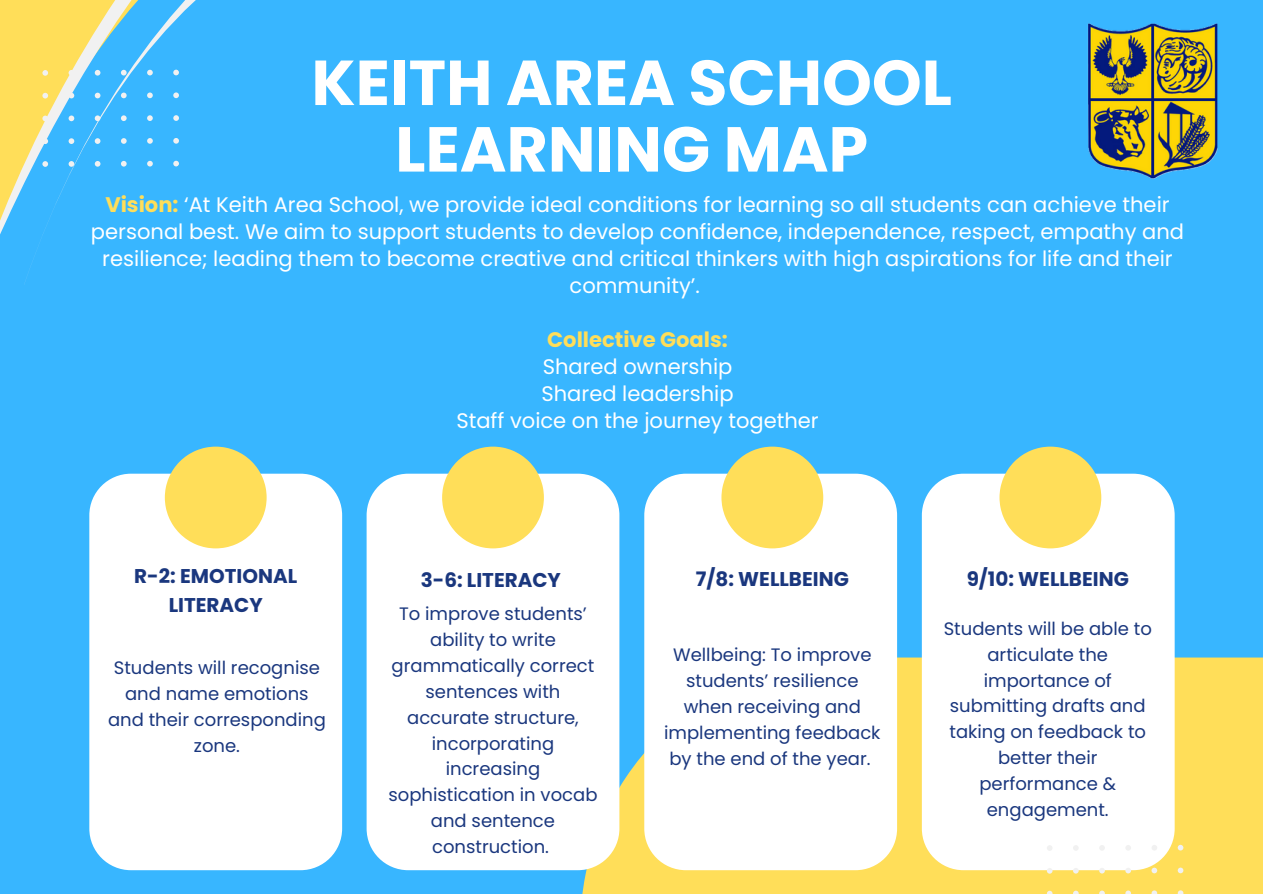
<style>
.page{position:relative;width:1263px;height:894px;background:#fff}
.page>*{position:absolute;margin:0;border:0;box-sizing:border-box;transform-origin:0 0}
.t1{font:700 63.45px/66.6px "Poppins";color:#fff;text-align:center}
.t2{font:21px/27px "Poppins";color:#fff;text-align:center}
.t3{font:700 19.95px/29.2px "Poppins";color:#1a377e;text-align:center}
.t4{font:18px/26px "Poppins";color:#1a377e;text-align:center}
.s1{font-weight:700;color:#ffde59}
</style>
<div class="page">
<div style="left:0;top:0;width:1263px;height:893px;background:#38b6ff"></div>
<svg style="left:580px;top:658px;width:683px;height:236px;background:#eeda67"></svg>
<div style="left:367px;top:474px;width:252px;height:396px;background:#fff;border-radius:42px"></div>
<div style="left:644px;top:474px;width:253px;height:396px;background:#fff;border-radius:42px"></div>
<div style="left:922px;top:474px;width:253px;height:396px;background:#fff;border-radius:42px"></div>
<div style="left:89px;top:474px;width:253px;height:396px;background:#fff;border-radius:42px"></div>
<svg style="left:165px;top:447px;width:102px;height:101px"></svg>
<svg style="left:442px;top:447px;width:102px;height:101px"></svg>
<svg style="left:721px;top:447px;width:102px;height:101px"></svg>
<svg style="left:1000px;top:447px;width:101px;height:101px"></svg>
<svg style="left:0;top:3px;width:193px;height:230px"></svg>
<svg style="left:1000px;top:778px;width:230px;height:116px"></svg>
<img style="left:1088px;top:23px;width:130px;height:156px">
<p class="t1" style="left:311px;top:50px;width:642px">KEITH AREA SCHOOL<br>LEARNING MAP</p>
<p class="t2" style="left:91px;top:191px;width:1095px"><span class="s1">Vision:</span> ‘At Keith Area School, we provide ideal conditions for learning so all students can achieve their personal best. We aim to support students to develop confidence, independence, respect, empathy and resilience; leading them to become creative and critical thinkers with high aspirations for life and their</p>
<p class="t2" style="left:570px;top:272px;width:132px">community’.</p>
<p class="t2" style="left:456px;top:327px;width:364px"><span class="s1">Collective Goals:<br></span>Shared ownership<br>Shared leadership<br>Staff voice on the journey together</p>
<p class="t3" style="left:134px;top:561px;width:164px">R-2: EMOTIONAL<br>LITERACY</p>
<h2 class="t3" style="left:421px;top:566px;width:142px">3-6: LITERACY</h2>
<p class="t3" style="left:696px;top:564px;width:155px">7/8: WELLBEING</p>
<h2 class="t3" style="left:967px;top:564px;width:164px">9/10: WELLBEING</h2>
<h3 class="t4" style="left:388px;top:601px;width:211px">To improve students’ ability to write grammatically correct sentences with accurate structure, incorporating increasing sophistication in vocab and sentence construction.</h3>
<h2 class="t4" style="left:944px;top:615px;width:210px">Students will be able to articulate the importance of submitting drafts and taking on feedback to better their performance &amp; engagement.</h2>
<h3 class="t4" style="left:664px;top:642px;width:218px">Wellbeing: To improve students’ resilience when receiving and implementing feedback by the end of the year.</h3>
<h1 class="t4" style="left:108px;top:655px;width:219px">Students will recognise and name emotions and their corresponding zone.</h1>
</div>
